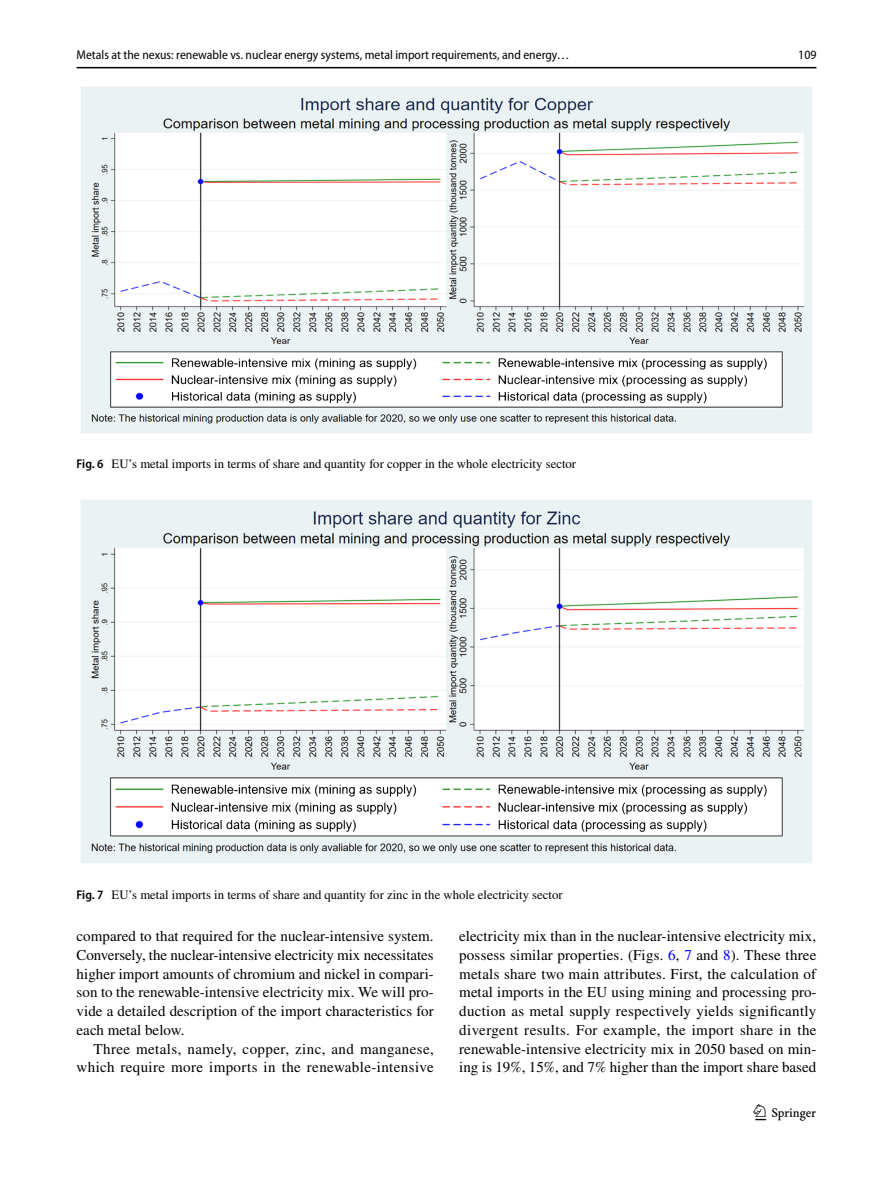
<style>
.page{position:relative;width:893px;height:1187px;background:#fff}
.page>*{position:absolute;margin:0;border:0;box-sizing:border-box;transform-origin:0 0}
.t1{font:22.5px "Springnew Regular 3";color:#000}
.t2{font:15px/18.8px "STIX";letter-spacing:.005em;color:#000;text-align:justify}
.t3{font:15px/18.8px "STIX";letter-spacing:.025em;color:#000;text-align:right}
.t4{font:12.75px "STIX";color:#000}
.t5{font:12.75px "Myriad Pro Semi Cn 3";color:#000}
.t6{font:semi-condensed 12.75px "Myriad Pro";color:#000}
.s1{font-family:"Myriad Pro";font-weight:600;font-stretch:semi-condensed}
.s2{color:#00f}
</style>
<div class="page">
<hr style="left:77px;top:67px;width:739px;height:1px;background:#000">
<img style="left:81px;top:87px;width:731px;height:346px">
<img style="left:81px;top:500px;width:731px;height:363px">
<p class="t5" style="left:77px;top:48px;width:495px">Metals at the nexus: renewable vs. nuclear energy systems, metal import requirements, and energy…</p>
<p class="t6" style="left:798px;top:48px;width:20px">109</p>
<p class="t4" style="left:77px;top:455px;width:501px"><span class="s1">Fig. 6</span> EU’s metal imports in terms of share and quantity for copper in the whole electricity sector</p>
<p class="t4" style="left:77px;top:885px;width:488px"><span class="s1">Fig. 7</span> EU’s metal imports in terms of share and quantity for zinc in the whole electricity sector</p>
<p class="t2" style="left:77px;top:927px;width:359px">compared to that required for the nuclear-intensive system.<br>Conversely, the nuclear-intensive electricity mix necessitates higher import amounts of chromium and nickel in compari&shy;son to the renewable-intensive electricity mix. We will pro&shy;vide a detailed description of the import characteristics for each metal below.</p>
<p class="t3" style="left:77px;top:1040px;width:359px">Three metals, namely, copper, zinc, and manganese, which require more imports in the renewable-intensive</p>
<p class="t2" style="left:459px;top:927px;width:359px">electricity mix than in the nuclear-intensive electricity mix, possess similar properties. (Figs. <span class="s2">6</span>, <span class="s2">7</span> and <span class="s2">8</span>). These three metals share two main attributes. First, the calculation of metal imports in the EU using mining and processing pro&shy;duction as metal supply respectively yields significantly divergent results. For example, the import share in the renewable-intensive electricity mix in 2050 based on min&shy;ing is 19%, 15%, and 7% higher than the import share based</p>
<h1 class="t1" style="left:755px;top:1104px;width:62px">1 3</h1>
</div>
